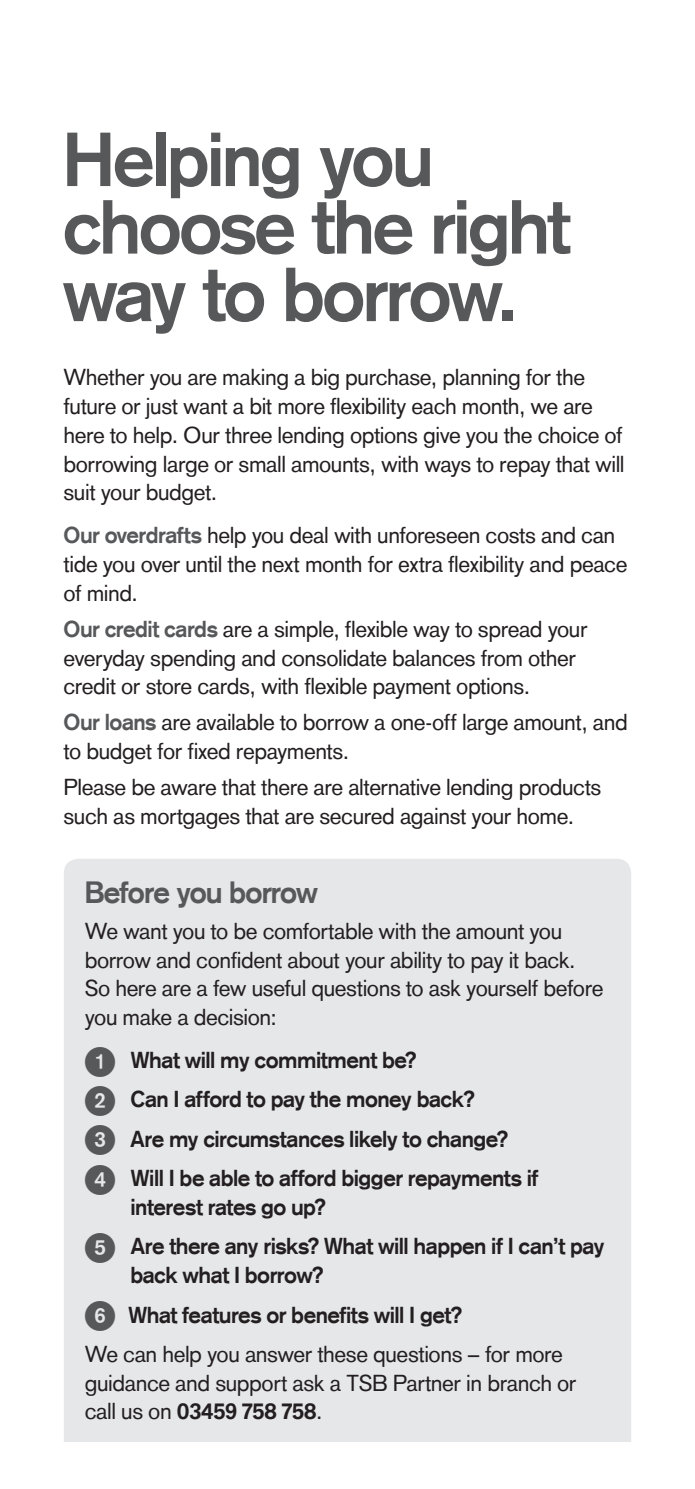
<style>
.page{position:relative;width:695px;height:1489px;background:#fff}
.page>*{position:absolute;margin:0;border:0;box-sizing:border-box;transform-origin:0 0}
.Page_Heading_30_27{font:700 75px/67.5px "Basic Commercialfor TSB";letter-spacing:-.01em;color:#57585a}
.Sub_Head_Bold_12_14{font:700 30px "Basic Commercialfor TSB";letter-spacing:-.005em;color:#57585a}
.Body_Copy_9_11_5{font:22.5px/28.8px "Basic Commercialfor TSB";letter-spacing:.01em;color:#231f20}
.Body_Copy_9_11_5-2{font:700 22.5px/28.8px "Basic Commercialfor TSB";letter-spacing:.01em;color:#231f20}
.s1{font-weight:700;color:#57585a}
.s2{color:#57585a}
.s3{font-weight:700}
</style>
<div class="page">
<div style="left:64px;top:859px;width:567px;height:582px;background:#e6e7e9"></div>
<svg style="left:85px;top:1046px;width:30px;height:30px"></svg>
<svg style="left:85px;top:1085px;width:30px;height:30px"></svg>
<svg style="left:85px;top:1232px;width:30px;height:30px"></svg>
<svg style="left:85px;top:1300px;width:30px;height:30px"></svg>
<p class="Page_Heading_30_27" style="left:64px;top:125px;width:507px">Helping you choose the right way to borrow.</p>
<p class="Body_Copy_9_11_5" style="left:64px;top:363px;width:562px">Whether you are making a big purchase, planning for the future or just want a bit more flexibility each month, we are here to help. Our three lending options give you the choice of borrowing large or small amounts, with ways to repay that will suit your budget.</p>
<p class="Body_Copy_9_11_5" style="left:64px;top:521px;width:564px"><span class="s1">Our overdrafts</span> help you deal with unforeseen costs and can tide you over until the next month for extra flexibility and peace of mind.</p>
<p class="Body_Copy_9_11_5" style="left:64px;top:614px;width:525px"><span class="s1">Our credit cards</span> are a simple, flexible way to spread your everyday spending and consolidate balances from other credit or store cards, with flexible payment options.</p>
<p class="Body_Copy_9_11_5" style="left:64px;top:707px;width:565px"><span class="s1">Our loans</span> are available to borrow a one-off large amount, and to budget for fixed repayments.</p>
<p class="Body_Copy_9_11_5" style="left:64px;top:772px;width:538px">Please be aware that there are alternative lending products such as mortgages that are secured against your home.</p>
<p class="Sub_Head_Bold_12_14" style="left:85px;top:874px;width:234px">Before you borrow</p>
<p class="Body_Copy_9_11_5" style="left:85px;top:916px;width:519px">We want you to be comfortable with the amount you borrow and confident about your ability to pay it back.<br>So here are a few useful questions to ask yourself before you make a decision:</p>
<p class="Body_Copy_9_11_5-2" style="left:131px;top:1045px;width:287px">What will my commitment be?</p>
<p class="Body_Copy_9_11_5-2" style="left:131px;top:1084px;width:345px">Can I afford to pay the money back?</p>
<p class="Body_Copy_9_11_5-2" style="left:85px;top:1124px;width:424px"><span class="s2">✓</span> Are my circumstances likely to change?</p>
<p class="Body_Copy_9_11_5-2" style="left:131px;top:1163px;width:409px;text-indent:-46px"><span class="s2">✔</span> Will I be able to afford bigger repayments if interest rates go up?</p>
<p class="Body_Copy_9_11_5-2" style="left:131px;top:1231px;width:475px">Are there any risks? What will happen if I can’t pay back what I borrow?</p>
<p class="Body_Copy_9_11_5-2" style="left:128px;top:1299px;width:335px">What features or benefits will I get?</p>
<p class="Body_Copy_9_11_5" style="left:85px;top:1339px;width:492px">We can help you answer these questions – for more guidance and support ask a TSB Partner in branch or call us on <span class="s3">03459 758 758</span>.</p>
</div>
